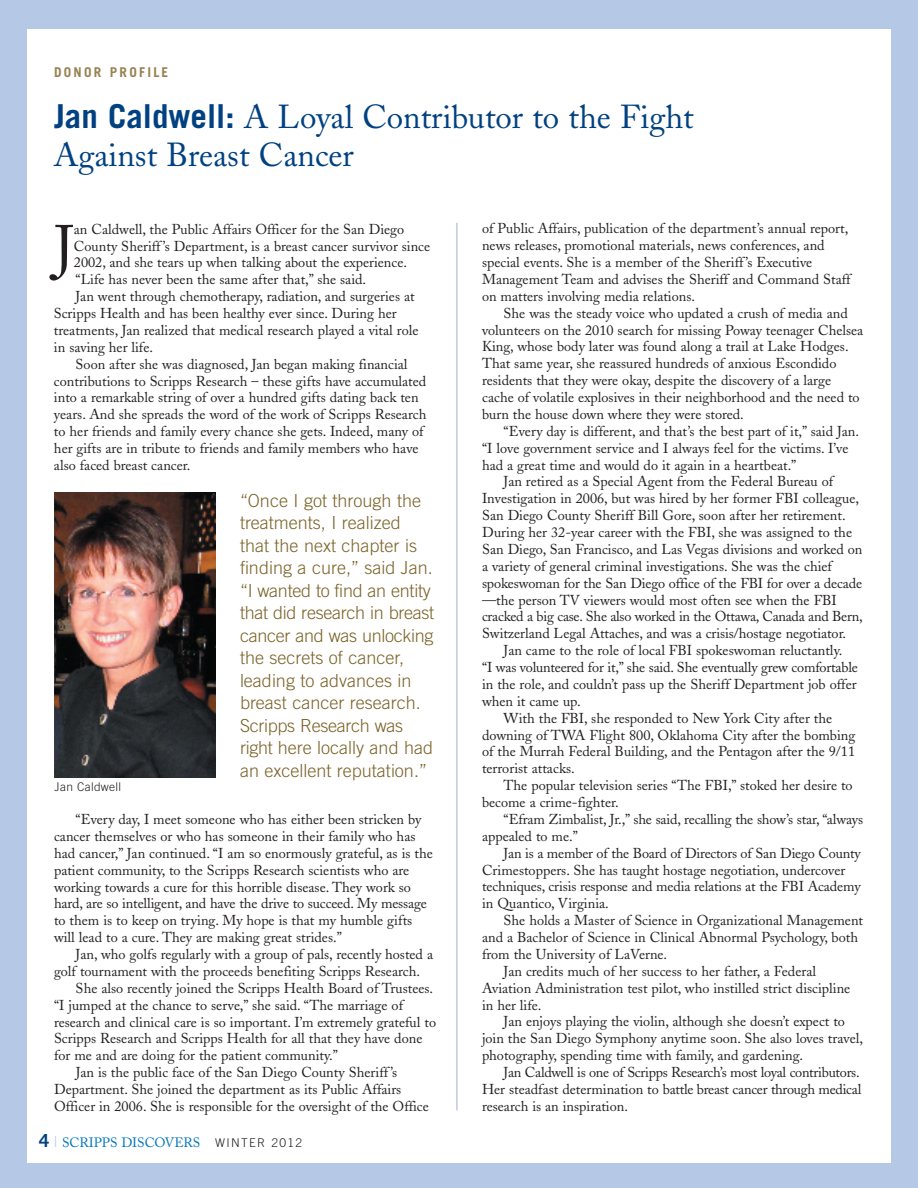
<style>
.page{position:relative;width:918px;height:1188px;background:#b5c8e6}
.page>*{position:absolute;margin:0;border:0;box-sizing:border-box;transform-origin:0 0}
.t1{font:60px "Adobe Caslon";color:#231f20}
.t2{font:33px/37.5px "Adobe Caslon";color:#014181}
.t3{font:300 18px/22.5px "Trade Gothic";color:#7b6329}
.t4{font:14.25px/16.8px "Adobe Caslon";color:#231f20}
.t5{font:14.25px "Adobe Caslon";letter-spacing:-.02em;color:#231f20}
.t6{font:13.5px "Adobe Caslon";color:#0076be}
.t7{font:700 13.5px "Trade Gothic";letter-spacing:.165em;color:#978252}
.t8{font:300 12px "Trade Gothic";letter-spacing:.02em;color:#231f20}
.s1{font-family:"Trade Gothic";font-weight:700}
.s2{font-family:"Trade Gothic";font-weight:700;font-size:18px;color:#014181}
.s3{font-family:"Caslon Five Forty";font-size:15.75px;color:#b5c8e6}
.s4{font-family:"Trade Gothic";font-weight:300;font-size:12px;color:#231f20}
</style>
<div class="page">
<div style="left:27px;top:29px;width:864px;height:1134px;background:#fff"></div>
<hr style="left:457px;top:223px;width:1px;height:887px;background:#a4adcd">
<img style="left:54px;top:493px;width:162px;height:284px">
<p class="t7" style="left:54px;top:68px;width:116px">DONOR PROFILE</p>
<h2 class="t2" style="left:54px;top:103px;width:641px"><span class="s1">Jan Caldwell:</span> A Loyal Contributor to the Fight<br>Against Breast Cancer</h2>
<h1 class="t1" style="left:54px;top:225px;width:21px">J</h1>
<p class="t4" style="left:74px;top:222px;width:332px">an Caldwell, the Public Affairs Officer for the San Diego</p>
<p class="t4" style="left:74px;top:239px;width:358px">County Sheriff’s Department, is a breast cancer survivor since</p>
<p class="t4" style="left:74px;top:256px;width:335px">2002, and she tears up when talking about the experience.</p>
<p class="t4" style="left:76px;top:273px;width:292px">“Life has never been the same after that,” she said.</p>
<p class="t4" style="left:76px;top:290px;width:341px">Jan went through chemotherapy, radiation, and surgeries at</p>
<p class="t4" style="left:54px;top:307px;width:344px">Scripps Health and has been healthy ever since. During her</p>
<p class="t4" style="left:54px;top:323px;width:366px">treatments, Jan realized that medical research played a vital role</p>
<p class="t4" style="left:54px;top:340px;width:101px">in saving her life.</p>
<p class="t4" style="left:76px;top:357px;width:334px">Soon after she was diagnosed, Jan began making financial</p>
<p class="t4" style="left:54px;top:374px;width:374px">contributions to Scripps Research – these gifts have accumulated</p>
<p class="t4" style="left:54px;top:391px;width:366px">into a remarkable string of over a hundred gifts dating back ten</p>
<p class="t4" style="left:54px;top:408px;width:374px">years. And she spreads the word of the work of Scripps Research</p>
<p class="t4" style="left:54px;top:425px;width:371px">to her friends and family every chance she gets. Indeed, many of</p>
<p class="t4" style="left:54px;top:442px;width:366px">her gifts are in tribute to friends and family members who have</p>
<p class="t4" style="left:54px;top:458px;width:138px">also faced breast cancer.</p>
<p class="t3" style="left:240px;top:490px;width:196px">“Once I got through the treatments, I realized that the next chapter is finding a cure,” said Jan. “I wanted to find an entity that did research in breast cancer and was unlocking the secrets of cancer, leading to advances in breast cancer research.<br>Scripps Research was right here locally and had an excellent reputation.”</p>
<p class="t4" style="left:54px;top:813px;width:380px;text-indent:22px">“Every day, I meet someone who has either been stricken by cancer themselves or who has someone in their family who has had cancer,” Jan continued. “I am so enormously grateful, as is the patient community, to the Scripps Research scientists who are working towards a cure for this horrible disease. They work so hard, are so intelligent, and have the drive to succeed. My message to them is to keep on trying. My hope is that my humble gifts will lead to a cure. They are making great strides.”</p>
<p class="t4" style="left:76px;top:948px;width:359px">Jan, who golfs regularly with a group of pals, recently hosted a</p>
<p class="t4" style="left:54px;top:964px;width:368px">golf tournament with the proceeds benefiting Scripps Research.</p>
<p class="t4" style="left:76px;top:981px;width:359px">She also recently joined the Scripps Health Board of Trustees.</p>
<p class="t4" style="left:54px;top:998px;width:351px">“I jumped at the chance to serve,” she said. “The marriage of</p>
<p class="t4" style="left:54px;top:1015px;width:384px">research and clinical care is so important. I’m extremely grateful to</p>
<p class="t4" style="left:54px;top:1032px;width:370px">Scripps Research and Scripps Health for all that they have done</p>
<p class="t4" style="left:54px;top:1049px;width:285px">for me and are doing for the patient community.”</p>
<p class="t4" style="left:76px;top:1066px;width:323px">Jan is the public face of the San Diego County Sheriff’s</p>
<p class="t4" style="left:54px;top:1083px;width:349px">Department. She joined the department as its Public Affairs</p>
<p class="t4" style="left:54px;top:1099px;width:376px">Officer in 2006. She is responsible for the oversight of the Office</p>
<p class="t8" style="left:55px;top:783px;width:68px">Jan Caldwell</p>
<p class="t6" style="left:39px;top:1137px;width:265px"><span class="s2">4</span> <span class="s3">|</span> SCRIPPS DISCOVERS <span class="s4">WINTER 2012</span></p>
<p class="t4" style="left:482px;top:222px;width:370px">of Public Affairs, publication of the department’s annual report, news releases, promotional materials, news conferences, and special events. She is a member of the Sheriff’s Executive Management Team and advises the Sheriff and Command Staff on matters involving media relations.</p>
<p class="t4" style="left:482px;top:306px;width:383px;text-indent:22px">She was the steady voice who updated a crush of media and volunteers on the 2010 search for missing Poway teenager Chelsea King, whose body later was found along a trail at Lake Hodges.<br>That same year, she reassured hundreds of anxious Escondido residents that they were okay, despite the discovery of a large cache of volatile explosives in their neighborhood and the need to burn the house down where they were stored.</p>
<p class="t4" style="left:504px;top:424px;width:357px">“Every day is different, and that’s the best part of it,” said Jan.</p>
<p class="t4" style="left:482px;top:441px;width:368px">“I love government service and I always feel for the victims. I’ve</p>
<p class="t4" style="left:482px;top:458px;width:316px">had a great time and would do it again in a heartbeat.”</p>
<p class="t4" style="left:504px;top:475px;width:331px">Jan retired as a Special Agent from the Federal Bureau of</p>
<p class="t4" style="left:482px;top:492px;width:378px">Investigation in 2006, but was hired by her former FBI colleague,</p>
<p class="t4" style="left:482px;top:509px;width:365px">San Diego County Sheriff Bill Gore, soon after her retirement.</p>
<p class="t4" style="left:482px;top:525px;width:372px">During her 32-year career with the FBI, she was assigned to the</p>
<p class="t4" style="left:482px;top:542px;width:382px">San Diego, San Francisco, and Las Vegas divisions and worked on</p>
<p class="t4" style="left:482px;top:559px;width:351px">a variety of general criminal investigations. She was the chief</p>
<p class="t4" style="left:482px;top:576px;width:382px">spokeswoman for the San Diego office of the FBI for over a decade</p>
<p class="t4" style="left:482px;top:593px;width:356px">—the person TV viewers would most often see when the FBI</p>
<p class="t5" style="left:482px;top:611px;width:382px">cracked a big case. She also worked in the Ottawa, Canada and Bern,</p>
<p class="t4" style="left:482px;top:627px;width:366px">Switzerland Legal Attaches, and was a crisis/hostage negotiator.</p>
<p class="t4" style="left:504px;top:644px;width:340px">Jan came to the role of local FBI spokeswoman reluctantly.</p>
<p class="t4" style="left:482px;top:660px;width:377px">“I was volunteered for it,” she said. She eventually grew comfortable</p>
<p class="t4" style="left:482px;top:677px;width:376px">in the role, and couldn’t pass up the Sheriff Department job offer</p>
<p class="t4" style="left:482px;top:694px;width:100px">when it came up.</p>
<p class="t4" style="left:504px;top:711px;width:330px">With the FBI, she responded to New York City after the</p>
<p class="t4" style="left:482px;top:728px;width:375px">downing of TWA Flight 800, Oklahoma City after the bombing</p>
<p class="t4" style="left:482px;top:745px;width:375px">of the Murrah Federal Building, and the Pentagon after the 9/11</p>
<p class="t4" style="left:482px;top:762px;width:94px">terrorist attacks.</p>
<p class="t4" style="left:504px;top:779px;width:351px">The popular television series “The FBI,” stoked her desire to</p>
<p class="t4" style="left:482px;top:795px;width:138px">become a crime-fighter.</p>
<p class="t4" style="left:504px;top:812px;width:361px">“Efram Zimbalist, Jr.,” she said, recalling the show’s star, “always</p>
<p class="t4" style="left:482px;top:829px;width:97px">appealed to me.”</p>
<p class="t4" style="left:504px;top:846px;width:359px">Jan is a member of the Board of Directors of San Diego County</p>
<p class="t4" style="left:482px;top:863px;width:365px">Crimestoppers. She has taught hostage negotiation, undercover</p>
<p class="t4" style="left:482px;top:880px;width:380px">techniques, crisis response and media relations at the FBI Academy</p>
<p class="t4" style="left:482px;top:897px;width:128px">in Quantico, Virginia.</p>
<p class="t4" style="left:504px;top:914px;width:361px">She holds a Master of Science in Organizational Management</p>
<p class="t4" style="left:482px;top:930px;width:378px">and a Bachelor of Science in Clinical Abnormal Psychology, both</p>
<p class="t4" style="left:482px;top:947px;width:187px">from the University of LaVerne.</p>
<p class="t4" style="left:504px;top:964px;width:314px">Jan credits much of her success to her father, a Federal</p>
<p class="t4" style="left:482px;top:981px;width:370px">Aviation Administration test pilot, who instilled strict discipline</p>
<p class="t4" style="left:482px;top:998px;width:61px">in her life.</p>
<p class="t4" style="left:504px;top:1015px;width:343px">Jan enjoys playing the violin, although she doesn’t expect to</p>
<p class="t4" style="left:482px;top:1032px;width:383px">join the San Diego Symphony anytime soon. She also loves travel,</p>
<p class="t4" style="left:482px;top:1049px;width:323px">photography, spending time with family, and gardening.</p>
<p class="t5" style="left:504px;top:1067px;width:358px">Jan Caldwell is one of Scripps Research’s most loyal contributors.</p>
<p class="t4" style="left:482px;top:1082px;width:381px">Her steadfast determination to battle breast cancer through medical</p>
<p class="t4" style="left:482px;top:1099px;width:147px">research is an inspiration.</p>
</div>
